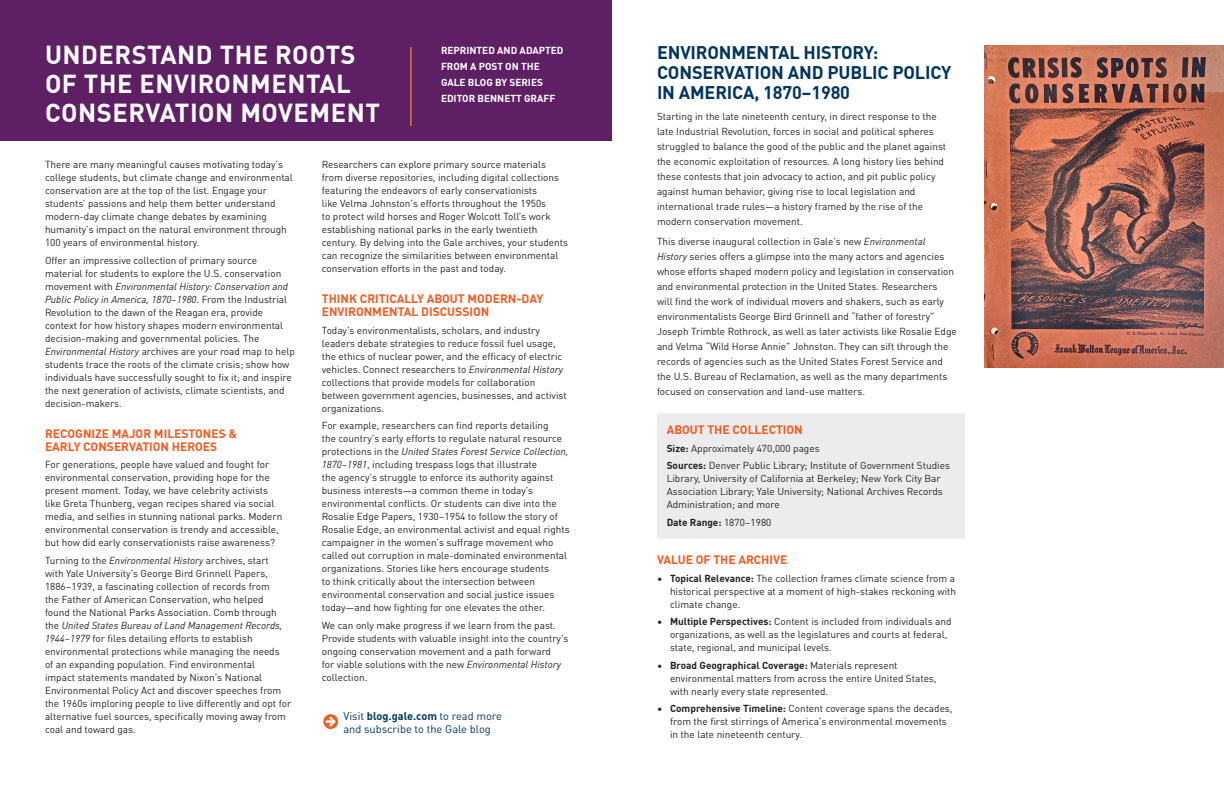
<style>
.page{position:relative;width:1224px;height:792px;background:#fff}
.page>*{position:absolute;margin:0;border:0;box-sizing:border-box;transform-origin:0 0}
.Header_Subheads{font:700 25.5px/29px "DIN Offc";letter-spacing:.02em;color:#fff}
.Header_Subheads-2{font:700 18px/20px "DIN Offc";letter-spacing:-.01em;color:#003560}
.New_Subheads_1{font:700 12px/13px "DIN Offc";color:#f25b21}
.intro{font:11px/13px "DIN Offc";color:#003560}
.New_Body_Copy{font:10px/13px "DIN Offc";color:#231f20}
.New_Body_Bullet{font:10px/13px "DIN Offc";color:#231f20}
.Body_Copy_Indented{font:10px/13px "DIN Offc";color:#231f20}
.New_Body_Copy-2{font:700 10px/16px "DIN Offc";color:#fff}
.Body_Copy_Indented-2{font:700 10px "DIN Offc";color:#231f20}
.s1{font-style:italic}
.s2{font-weight:700}
.s3{font-weight:400}
</style>
<div class="page">
<div style="left:0;top:0;width:612px;height:140px;background:#5e1f64"></div>
<div style="left:657px;top:413px;width:308px;height:125px;background:#ececee"></div>
<img style="left:984px;top:45px;width:240px;height:323px">
<hr style="left:410px;top:47px;width:1px;height:79px;background:#fbb416">
<svg style="left:323px;top:714px;width:15px;height:15px"></svg>
<p class="Header_Subheads" style="left:45px;top:41px;width:336px">UNDERSTAND THE ROOTS<br>OF THE ENVIRONMENTAL<br>CONSERVATION MOVEMENT</p>
<p class="New_Body_Copy-2" style="left:441px;top:43px;width:124px">REPRINTED AND ADAPTED<br>FROM A POST ON THE<br>GALE BLOG BY SERIES<br>EDITOR BENNETT GRAFF</p>
<p class="New_Body_Copy" style="left:45px;top:158px;width:249px">There are many meaningful causes motivating today’s college students, but climate change and environmental conservation are at the top of the list. Engage your students’ passions and help them better understand modern-day climate change debates by examining humanity’s impact on the natural environment through 100 years of environmental history.</p>
<p class="New_Body_Copy" style="left:45px;top:254px;width:251px">Offer an impressive collection of primary source material for students to explore the U.S. conservation movement with <span class="s1">Environmental History: Conservation and Public Policy in America, 1870–1980</span>. From the Industrial Revolution to the dawn of the Reagan era, provide context for how history shapes modern environmental decision-making and governmental policies. The <span class="s1">Environmental History</span> archives are your road map to help students trace the roots of the climate crisis; show how individuals have successfully sought to fix it; and inspire the next generation of activists, climate scientists, and decision-makers.</p>
<p class="New_Subheads_1" style="left:45px;top:427px;width:194px">RECOGNIZE MAJOR MILESTONES &amp;<br>EARLY CONSERVATION HEROES</p>
<p class="New_Body_Copy" style="left:45px;top:458px;width:239px">For generations, people have valued and fought for environmental conservation, providing hope for the present moment. Today, we have celebrity activists like Greta Thunberg, vegan recipes shared via social media, and selfies in stunning national parks. Modern environmental conservation is trendy and accessible, but how did early conservationists raise awareness?</p>
<p class="New_Body_Copy" style="left:45px;top:554px;width:248px">Turning to the <span class="s1">Environmental History</span> archives, start<br>with Yale University’s George Bird Grinnell Papers, 1886–1939, a fascinating collection of records from<br>the Father of American Conservation, who helped<br>found the National Parks Association. Comb through the <span class="s1">United States Bureau of Land Management Records, 1944–1979</span> for files detailing efforts to establish environmental protections while managing the needs<br>of an expanding population. Find environmental<br>impact statements mandated by Nixon’s National Environmental Policy Act and discover speeches from the 1960s imploring people to live differently and opt for alternative fuel sources, specifically moving away from coal and toward gas.</p>
<p class="New_Body_Copy" style="left:322px;top:158px;width:248px">Researchers can explore primary source materials from diverse repositories, including digital collections featuring the endeavors of early conservationists<br>like Velma Johnston’s efforts throughout the 1950s<br>to protect wild horses and Roger Wolcott Toll’s work establishing national parks in the early twentieth century. By delving into the Gale archives, your students can recognize the similarities between environmental conservation efforts in the past and today.</p>
<p class="New_Subheads_1" style="left:322px;top:292px;width:223px">THINK CRITICALLY ABOUT MODERN-DAY<br>ENVIRONMENTAL DISCUSSION</p>
<p class="New_Body_Copy" style="left:322px;top:324px;width:246px">Today’s environmentalists, scholars, and industry leaders debate strategies to reduce fossil fuel usage, the ethics of nuclear power, and the efficacy of electric vehicles. Connect researchers to <span class="s1">Environmental History </span>collections that provide models for collaboration between government agencies, businesses, and activist organizations.</p>
<p class="New_Body_Copy" style="left:322px;top:419px;width:249px">For example, researchers can find reports detailing<br>the country’s early efforts to regulate natural resource protections in the <span class="s1">United States Forest Service Collection, 1870–1981</span>, including trespass logs that illustrate<br>the agency’s struggle to enforce its authority against business interests—a common theme in today’s environmental conflicts. Or students can dive into the Rosalie Edge Papers, 1930–1954 to follow the story of Rosalie Edge, an environmental activist and equal rights campaigner in the women’s suffrage movement who called out corruption in male-dominated environmental organizations. Stories like hers encourage students<br>to think critically about the intersection between environmental conservation and social justice issues today—and how fighting for one elevates the other.</p>
<p class="New_Body_Copy" style="left:322px;top:619px;width:248px">We can only make progress if we learn from the past.<br>Provide students with valuable insight into the country’s ongoing conservation movement and a path forward<br>for viable solutions with the new <span class="s1">Environmental History </span>collection.</p>
<p class="intro" style="left:343px;top:709px;width:160px">Visit <span class="s2">blog.gale.com</span> to read more and subscribe to the Gale blog</p>
<p class="Header_Subheads-2" style="left:657px;top:42px;width:296px">ENVIRONMENTAL HISTORY:<br>CONSERVATION AND PUBLIC POLICY<br>IN AMERICA, 1870–1980</p>
<p class="New_Body_Copy" style="left:657px;top:109px;width:291px;line-height:15px">Starting in the late nineteenth century, in direct response to the late Industrial Revolution, forces in social and political spheres struggled to balance the good of the public and the planet against the economic exploitation of resources. A long history lies behind these contests that join advocacy to action, and pit public policy against human behavior, giving rise to local legislation and international trade rules—a history framed by the rise of the modern conservation movement.</p>
<p class="New_Body_Copy" style="left:657px;top:234px;width:301px;line-height:15px">This diverse inaugural collection in Gale’s new <span class="s1">Environmental History</span> series offers a glimpse into the many actors and agencies whose efforts shaped modern policy and legislation in conservation and environmental protection in the United States. Researchers<br>will find the work of individual movers and shakers, such as early environmentalists George Bird Grinnell and “father of forestry” Joseph Trimble Rothrock, as well as later activists like Rosalie Edge and Velma “Wild Horse Annie” Johnston. They can sift through the records of agencies such as the United States Forest Service and the U.S. Bureau of Reclamation, as well as the many departments focused on conservation and land-use matters.</p>
<p class="New_Subheads_1" style="left:667px;top:424px;width:138px">ABOUT THE COLLECTION</p>
<p class="Body_Copy_Indented" style="left:667px;top:442px;width:154px"><span class="s2">Size:</span> Approximately 470,000 pages</p>
<p class="Body_Copy_Indented" style="left:667px;top:459px;width:285px"><span class="s2">Sources:</span> Denver Public Library; Institute of Government Studies Library, University of California at Berkeley; New York City Bar Association Library; Yale University; National Archives Records Administration; and more</p>
<p class="Body_Copy_Indented-2" style="left:667px;top:516px;width:106px">Date Range: <span class="s3">1870–1980</span></p>
<p class="New_Subheads_1" style="left:657px;top:553px;width:132px">VALUE OF THE ARCHIVE</p>
<p class="New_Body_Bullet" style="left:670px;top:572px;width:288px;text-align:justify;text-indent:-13px">• <span class="s2">Topical Relevance:</span> The collection frames climate science from a historical perspective at a moment of high-stakes reckoning with climate change.</p>
<p class="New_Body_Bullet" style="left:670px;top:615px;width:283px;text-indent:-13px">• <span class="s2">Multiple Perspectives:</span> Content is included from individuals and organizations, as well as the legislatures and courts at federal, state, regional, and municipal levels.</p>
<p class="New_Body_Bullet" style="left:670px;top:659px;width:268px;text-indent:-13px">• <span class="s2">Broad Geographical Coverage:</span> Materials represent environmental matters from across the entire United States, with nearly every state represented.</p>
<p class="New_Body_Bullet" style="left:670px;top:702px;width:284px;text-indent:-13px">• <span class="s2">Comprehensive Timeline:</span> Content coverage spans the decades, from the first stirrings of America’s environmental movements in the late nineteenth century.</p>
</div>
